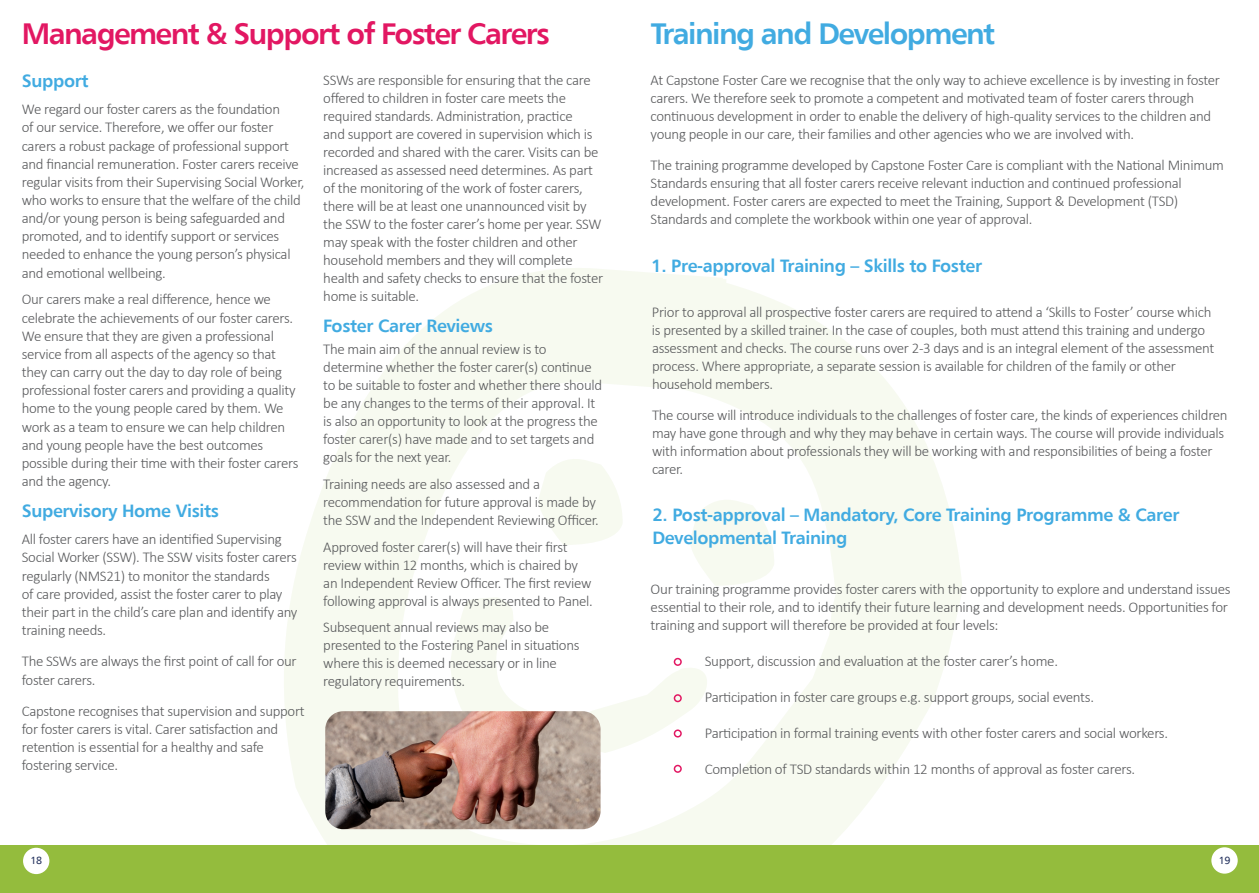
<style>
.page{position:relative;width:1259px;height:893px;background:#fff}
.page>*{position:absolute;margin:0;border:0;box-sizing:border-box;transform-origin:0 0}
.t1{font:700 30px "Humanist 777 BT";letter-spacing:-.05em;color:#e21762}
.t2{font:700 30px "Humanist 777 BT";letter-spacing:-.05em;color:#41abe1}
.t3{font:700 18px/22.5px "Humanist 777 BT";letter-spacing:-.02em;color:#41abe1}
.t4{font:300 15px/18px "Calibri";letter-spacing:-.02em;color:#58595b}
.t5{font:10.5px "Humanist 777 BT";color:#22305c}
</style>
<div class="page">
<svg style="left:284px;top:268px;width:678px;height:577px;fill:#f7faf0"></svg>
<svg style="left:538px;top:456px;width:85px;height:89px"></svg>
<svg style="left:689px;top:497px;width:85px;height:89px"></svg>
<svg style="left:450px;top:597px;width:267px;height:161px"></svg>
<img style="left:325px;top:711px;width:275px;height:118px">
<div style="left:0;top:845px;width:1259px;height:48px;background:#94bc3d"></div>
<div style="left:23px;top:848px;width:26px;height:26px;background:#fff;border-radius:50%"></div>
<div style="left:1211px;top:847px;width:26px;height:27px;background:#fff;border-radius:50%"></div>
<div style="left:674px;top:658px;width:8px;height:8px;border:2px solid #e21762;border-radius:50%"></div>
<div style="left:674px;top:694px;width:8px;height:8px;border:2px solid #e21762;border-radius:50%"></div>
<div style="left:674px;top:729px;width:8px;height:8px;border:2px solid #e21762;border-radius:50%"></div>
<div style="left:674px;top:765px;width:8px;height:8px;border:2px solid #e21762;border-radius:50%"></div>
<h1 class="t1" style="left:22px;top:15px;width:529px">Management &amp; Support of Foster Carers</h1>
<p class="t3" style="left:22px;top:69px;width:68px">Support</p>
<p class="t4" style="left:22px;top:100px;width:284px">We regard our foster carers as the foundation<br>of our service. Therefore, we offer our foster carers a robust package of professional support and financial remuneration. Foster carers receive regular visits from their Supervising Social Worker, who works to ensure that the welfare of the child and/or young person is being safeguarded and promoted, and to identify support or services needed to enhance the young person’s physical and emotional wellbeing.</p>
<p class="t4" style="left:22px;top:290px;width:278px">Our carers make a real difference, hence we celebrate the achievements of our foster carers.<br>We ensure that they are given a professional service from all aspects of the agency so that they can carry out the day to day role of being professional foster carers and providing a quality home to the young people cared by them. We work as a team to ensure we can help children and young people have the best outcomes possible during their time with their foster carers and the agency.</p>
<p class="t3" style="left:22px;top:499px;width:199px">Supervisory Home Visits</p>
<p class="t4" style="left:22px;top:530px;width:277px">All foster carers have an identified Supervising Social Worker (SSW). The SSW visits foster carers regularly (NMS21) to monitor the standards<br>of care provided, assist the foster carer to play their part in the child’s care plan and identify any training needs.</p>
<p class="t4" style="left:22px;top:652px;width:276px">The SSWs are always the first point of call for our foster carers.</p>
<p class="t4" style="left:22px;top:702px;width:284px">Capstone recognises that supervision and support for foster carers is vital. Carer satisfaction and retention is essential for a healthy and safe fostering service.</p>
<p class="t4" style="left:323px;top:71px;width:281px">SSWs are responsible for ensuring that the care offered to children in foster care meets the required standards. Administration, practice<br>and support are covered in supervision which is recorded and shared with the carer. Visits can be increased as assessed need determines. As part of the monitoring of the work of foster carers, there will be at least one unannounced visit by the SSW to the foster carer’s home per year. SSW may speak with the foster children and other household members and they will complete health and safety checks to ensure that the foster home is suitable.</p>
<p class="t3" style="left:323px;top:314px;width:171px">Foster Carer Reviews</p>
<p class="t4" style="left:323px;top:340px;width:280px">The main aim of the annual review is to determine whether the foster carer(s) continue to be suitable to foster and whether there should be any changes to the terms of their approval. It is also an opportunity to look at the progress the foster carer(s) have made and to set targets and goals for the next year.</p>
<p class="t4" style="left:323px;top:475px;width:277px">Training needs are also assessed and a recommendation for future approval is made by the SSW and the Independent Reviewing Officer.</p>
<p class="t4" style="left:323px;top:537px;width:271px">Approved foster carer(s) will have their first review within 12 months, which is chaired by an Independent Review Officer. The first review following approval is always presented to Panel.</p>
<p class="t4" style="left:323px;top:618px;width:258px">Subsequent annual reviews may also be presented to the Fostering Panel in situations where this is deemed necessary or in line regulatory requirements.</p>
<h1 class="t2" style="left:651px;top:15px;width:346px">Training and Development</h1>
<p class="t4" style="left:650px;top:71px;width:571px">At Capstone Foster Care we recognise that the only way to achieve excellence is by investing in foster carers. We therefore seek to promote a competent and motivated team of foster carers through continuous development in order to enable the delivery of high-quality services to the children and young people in our care, their families and other agencies who we are involved with.</p>
<p class="t4" style="left:650px;top:156px;width:575px">The training programme developed by Capstone Foster Care is compliant with the National Minimum Standards ensuring that all foster carers receive relevant induction and continued professional development. Foster carers are expected to meet the Training, Support &amp; Development (TSD)<br>Standards and complete the workbook within one year of approval.</p>
<p class="t3" style="left:651px;top:254px;width:332px">1. Pre-approval Training – Skills to Foster</p>
<p class="t4" style="left:652px;top:303px;width:564px">Prior to approval all prospective foster carers are required to attend a ‘Skills to Foster’ course which is presented by a skilled trainer. In the case of couples, both must attend this training and undergo assessment and checks. The course runs over 2-3 days and is an integral element of the assessment process. Where appropriate, a separate session is available for children of the family or other household members.</p>
<p class="t4" style="left:652px;top:406px;width:577px">The course will introduce individuals to the challenges of foster care, the kinds of experiences children may have gone through and why they may behave in certain ways. The course will provide individuals with information about professionals they will be working with and responsibilities of being a foster carer.</p>
<p class="t3" style="left:652px;top:503px;width:528px">2. Post-approval – Mandatory, Core Training Programme &amp; Carer<br>Developmental Training</p>
<p class="t4" style="left:650px;top:580px;width:581px">Our training programme provides foster carers with the opportunity to explore and understand issues essential to their role, and to identify their future learning and development needs. Opportunities for training and support will therefore be provided at four levels:</p>
<p class="t4" style="left:704px;top:652px;width:355px">Support, discussion and evaluation at the foster carer’s home.</p>
<p class="t4" style="left:704px;top:688px;width:391px">Participation in foster care groups e.g. support groups, social events.</p>
<p class="t4" style="left:704px;top:724px;width:465px">Participation in formal training events with other foster carers and social workers.</p>
<p class="t4" style="left:704px;top:760px;width:432px">Completion of TSD standards within 12 months of approval as foster carers.</p>
<p class="t5" style="left:30px;top:854px;width:13px">18</p>
<p class="t5" style="left:1218px;top:854px;width:13px">19</p>
</div>
